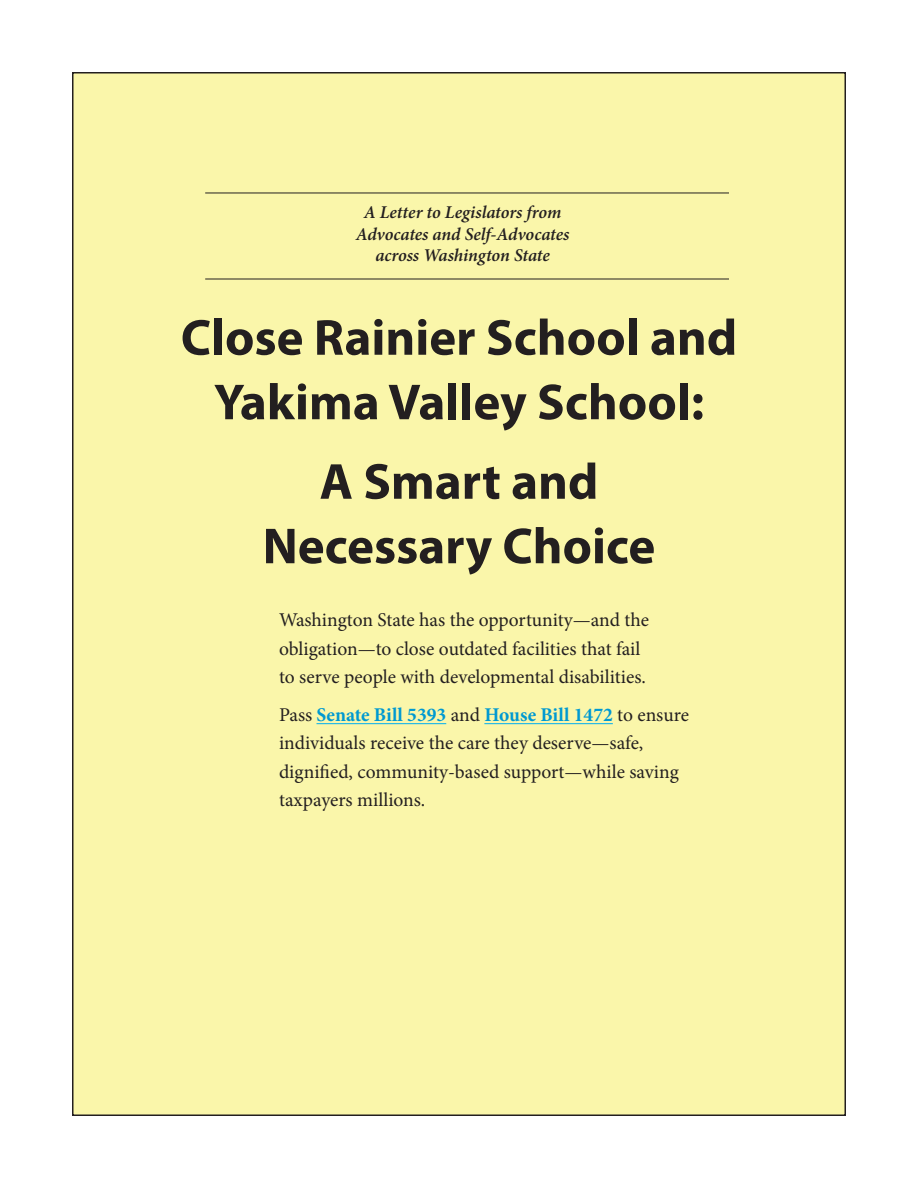
<style>
.page{position:relative;width:918px;height:1188px;background:#fff}
.page>*{position:absolute;margin:0;border:0;box-sizing:border-box;transform-origin:0 0}
.t1{font:700 51px/64.5px "Myriad Pro";color:#231f20;text-align:center}
.t2{font:19.5px/28.5px "Minion Pro";color:#231f20}
.t3{font:italic 600 18px/21.6px "Minion Pro";letter-spacing:-.005em;color:#231f20;text-align:center}
.s1{font-weight:700;color:#0099d1}
</style>
<div class="page">
<div style="left:73px;top:73px;width:772px;height:1042px;background:#faf6aa"></div>
<hr style="left:316px;top:723px;width:130px;height:1px;background:#00aeef">
<hr style="left:484px;top:723px;width:129px;height:1px;background:#00aeef">
<hr style="left:205px;top:193px;width:524px;height:1px;background:#231f20">
<hr style="left:205px;top:279px;width:524px;height:1px;background:#231f20">
<p class="t3" style="left:356px;top:202px;width:215px">A Letter to Legislators from<br>Advocates and Self-Advocates across Washington State</p>
<p class="t1" style="left:181px;top:304px;width:558px">Close Rainier School and<br>Yakima Valley School:</p>
<p class="t1" style="left:263px;top:448px;width:394px">A Smart and<br>Necessary Choice</p>
<p class="t2" style="left:279px;top:606px;width:372px">Washington State has the opportunity—and the obligation—to close outdated facilities that fail to serve people with developmental disabilities.</p>
<p class="t2" style="left:279px;top:700px;width:411px">Pass <span class="s1">Senate Bill 5393</span> and <span class="s1">House Bill 1472</span> to ensure individuals receive the care they deserve—safe, dignified, community-based support—while saving taxpayers millions.</p>
</div>
